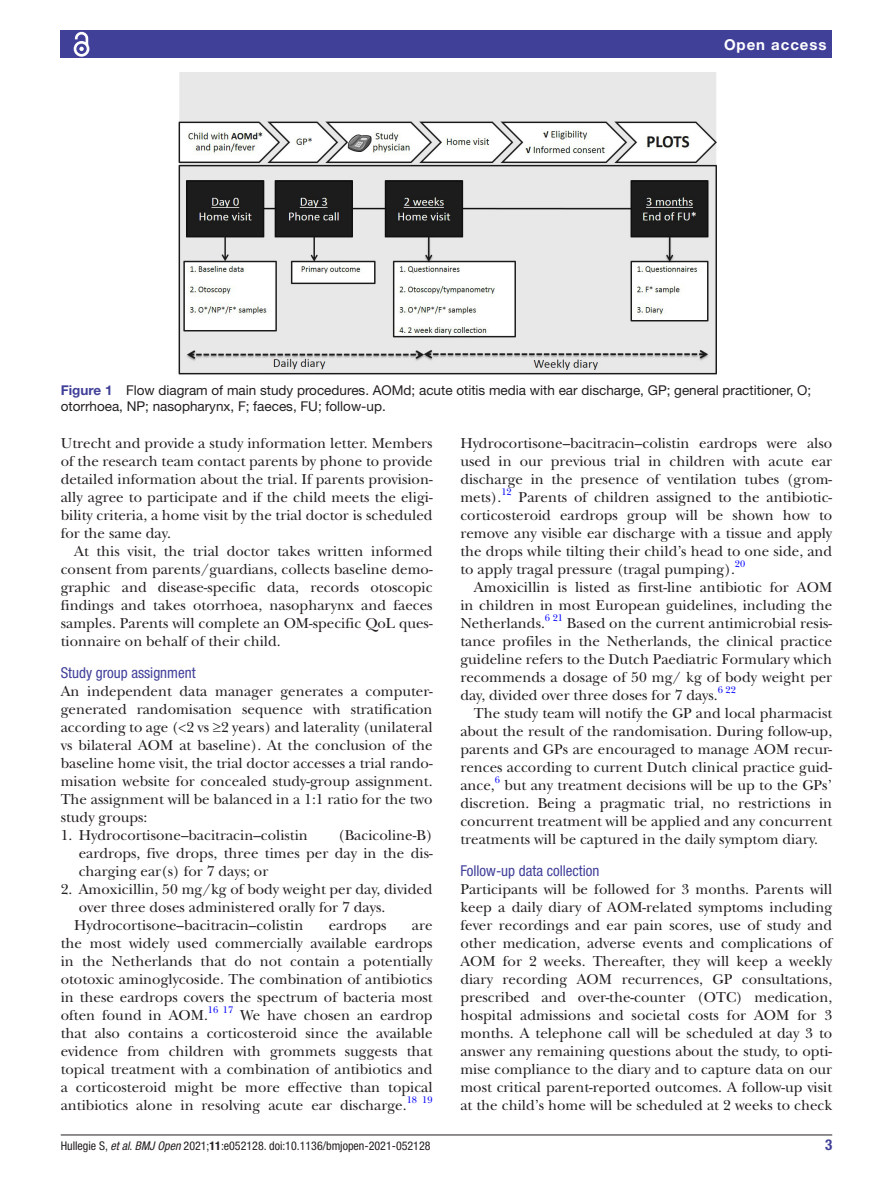
<style>
.page{position:relative;width:893px;height:1191px;background:#fff}
.page>*{position:absolute;margin:0;border:0;box-sizing:border-box;transform-origin:0 0}
.t1{font:15px/18px "New Baskerville";color:#231f20;text-align:justify}
.t2{font:condensed 15px "Helvetica Neue LT Std";color:#414099}
.t3{font:700 15px "Helvetica Neue LT Std";letter-spacing:.065em;color:#fff}
.t4{font:700 condensed 15px "Helvetica Neue LT Std";color:#414099}
.t5{font:13.5px/16.2px "Helvetica Neue LT Std";color:#231f20}
.t6{font:condensed 12px "Helvetica Neue LT Std";color:#231f20}
.t7{font:9.9px "New Baskerville";color:#00f}
.s1{font-weight:700;color:#414099}
.s2{font-style:italic}
.s3{font-weight:700}
</style>
<div class="page">
<hr style="left:61px;top:1134px;width:771px;height:1px;background:#231f20">
<div style="left:61px;top:31px;width:771px;height:27px;background:#414099"></div>
<svg style="left:73px;top:31px;width:17px;height:26px"></svg>
<img style="left:178px;top:73px;width:538px;height:302px">
<p class="t3" style="left:724px;top:35px;width:104px">Open access</p>
<p class="t5" style="left:61px;top:381px;width:752px"><span class="s1">Figure 1</span> Flow diagram of main study procedures. AOMd; acute otitis media with ear discharge, GP; general practitioner, O; otorrhoea, NP; nasopharynx, F; faeces, FU; follow-up.</p>
<p class="t1" style="left:61px;top:434px;width:373px">Utrecht and provide a study information letter. Members of the research team contact parents by phone to provide detailed information about the trial. If parents provision&shy;ally agree to participate and if the child meets the eligi&shy;bility criteria, a home visit by the trial doctor is scheduled for the same day.</p>
<p class="t1" style="left:61px;top:542px;width:373px;text-indent:14px">At this visit, the trial doctor takes written informed consent from parents/guardians, collects baseline demo&shy;graphic and disease-specific data, records otoscopic findings and takes otorrhoea, nasopharynx and faeces samples. Parents will complete an OM-specific QoL ques&shy;tionnaire on behalf of their child.</p>
<p class="t2" style="left:61px;top:663px;width:136px">Study group assignment</p>
<p class="t1" style="left:61px;top:682px;width:373px">An independent data manager generates a computer&shy;generated randomisation sequence with stratification according to age (&lt;2 vs ≥2 years) and laterality (unilateral vs bilateral AOM at baseline). At the conclusion of the baseline home visit, the trial doctor accesses a trial rando&shy;misation website for concealed study-group assignment.<br>The assignment will be balanced in a 1:1 ratio for the two study groups:</p>
<p class="t1" style="left:61px;top:826px;width:249px">1. Hydrocortisone–bacitracin–colistin</p>
<p class="t1" style="left:79px;top:826px;width:355px;text-indent:259px">(Bacicoline-B) eardrops, five drops, three times per day in the dis&shy;charging ear(s) for 7 days; or</p>
<p class="t1" style="left:61px;top:880px;width:373px">2. Amoxicillin, 50 mg/kg of body weight per day, divided</p>
<p class="t1" style="left:79px;top:898px;width:308px">over three doses administered orally for 7 days.</p>
<p class="t1" style="left:74px;top:916px;width:231px">Hydrocortisone–bacitracin–colistin</p>
<p class="t1" style="left:329px;top:916px;width:59px">eardrops</p>
<p class="t1" style="left:61px;top:916px;width:373px;text-indent:351px">are the most widely used commercially available eardrops in the Netherlands that do not contain a potentially ototoxic aminoglycoside. The combination of antibiotics in these eardrops covers the spectrum of bacteria most often found in AOM.</p>
<p class="t7" style="left:208px;top:1004px;width:27px">16 17</p>
<p class="t1" style="left:61px;top:1006px;width:373px;text-indent:179px">We have chosen an eardrop that also contains a corticosteroid since the available evidence from children with grommets suggests that topical treatment with a combination of antibiotics and a corticosteroid might be more effective than topical antibiotics alone in resolving acute ear discharge.</p>
<p class="t7" style="left:407px;top:1094px;width:27px">18 19</p>
<p class="t1" style="left:460px;top:434px;width:373px">Hydrocortisone–bacitracin–colistin eardrops were also used in our previous trial in children with acute ear discharge in the presence of ventilation tubes (grom&shy;mets).</p>
<p class="t7" style="left:501px;top:486px;width:12px">12</p>
<p class="t1" style="left:460px;top:488px;width:373px;text-indent:58px">Parents of children assigned to the antibiotic&shy;corticosteroid eardrops group will be shown how to remove any visible ear discharge with a tissue and apply the drops while tilting their child’s head to one side, and to apply tragal pressure (tragal pumping).</p>
<p class="t7" style="left:735px;top:558px;width:12px">20</p>
<p class="t1" style="left:460px;top:578px;width:373px;text-indent:14px">Amoxicillin is listed as first-line antibiotic for AOM in children in most European guidelines, including the Netherlands.</p>
<p class="t7" style="left:545px;top:612px;width:20px">6 21</p>
<p class="t1" style="left:460px;top:614px;width:373px;text-indent:107px">Based on the current antimicrobial resis&shy;tance profiles in the Netherlands, the clinical practice guideline refers to the Dutch Paediatric Formulary which recommends a dosage of 50 mg/ kg of body weight per day, divided over three doses for 7 days.</p>
<p class="t7" style="left:718px;top:684px;width:20px">6 22</p>
<p class="t1" style="left:460px;top:704px;width:373px;text-indent:14px">The study team will notify the GP and local pharmacist about the result of the randomisation. During follow-up, parents and GPs are encouraged to manage AOM recur&shy;rences according to current Dutch clinical practice guid&shy;ance,</p>
<p class="t7" style="left:495px;top:774px;width:7px">6</p>
<p class="t1" style="left:460px;top:776px;width:373px;text-indent:44px">but any treatment decisions will be up to the GPs’ discretion. Being a pragmatic trial, no restrictions in concurrent treatment will be applied and any concurrent treatments will be captured in the daily symptom diary.</p>
<p class="t2" style="left:460px;top:861px;width:141px">Follow-up data collection</p>
<p class="t1" style="left:460px;top:880px;width:373px">Participants will be followed for 3 months. Parents will keep a daily diary of AOM-related symptoms including fever recordings and ear pain scores, use of study and other medication, adverse events and complications of AOM for 2 weeks. Thereafter, they will keep a weekly diary recording AOM recurrences, GP consultations, prescribed and over-the-counter (OTC) medication, hospital admissions and societal costs for AOM for 3 months. A telephone call will be scheduled at day 3 to answer any remaining questions about the study, to opti&shy;mise compliance to the diary and to capture data on our most critical parent-reported outcomes. A follow-up visit at the child’s home will be scheduled at 2 weeks to check</p>
<p class="t6" style="left:61px;top:1138px;width:371px">Hullegie S, <span class="s2">et al</span>. <span class="s2">BMJ Open</span> 2021;<span class="s3">11</span>:e052128. doi:10.1136/bmjopen-2021-052128</p>
<p class="t4" style="left:825px;top:1135px;width:9px">3</p>
</div>
